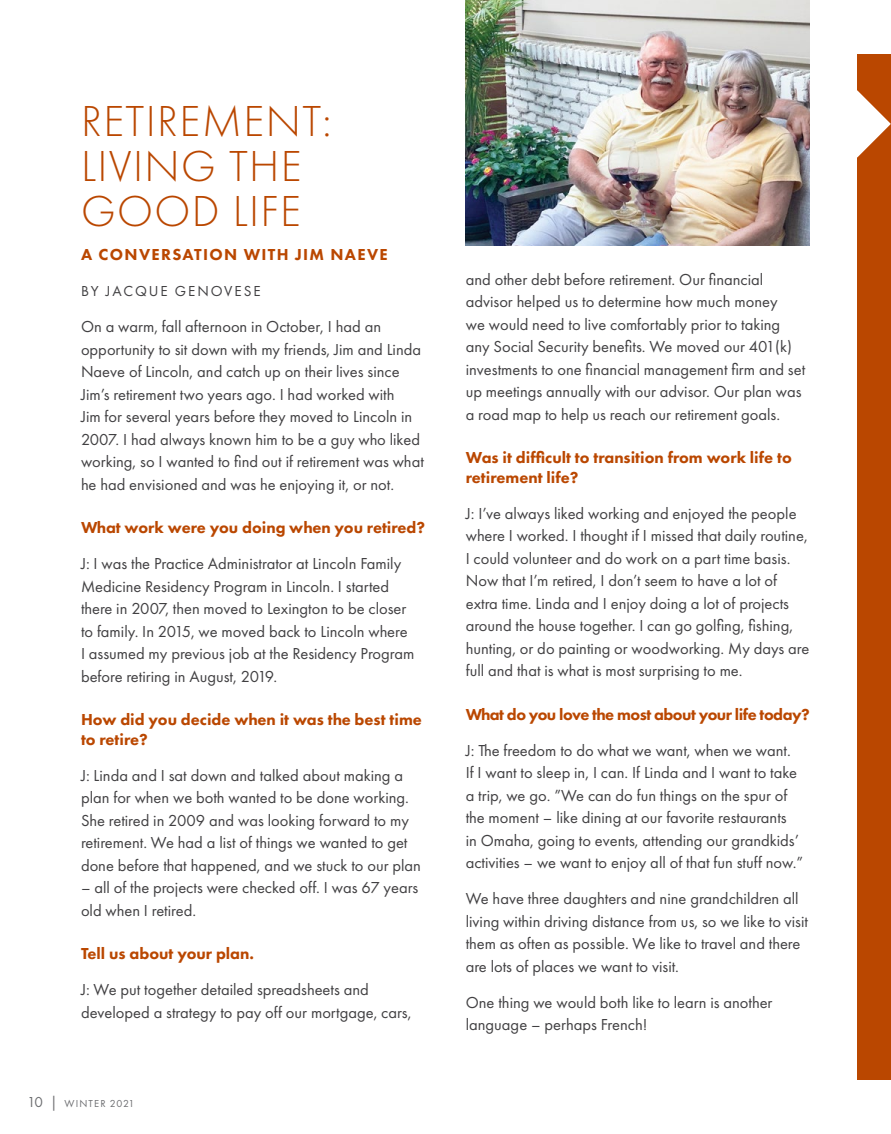
<style>
.page{position:relative;width:891px;height:1134px;background:#fff}
.page>*{position:absolute;margin:0;border:0;box-sizing:border-box;transform-origin:0 0}
.t1{font:300 45px/45px "Futura PT";letter-spacing:.03em;color:#ba4700}
.t2{font:16.5px/22.5px "Futura PT";color:#414042}
.t3{font:800 16.5px/19.5px "Futura PT";color:#ba4700}
.t4{font:800 16.5px "Futura PT";letter-spacing:-.03em;color:#ba4700}
.t5{font:800 16.5px "Futura PT";letter-spacing:.08em;color:#ba4700}
.t6{font:15px "Futura PT";letter-spacing:.13em;color:#414042}
.t7{font:10.5px "Futura PT";letter-spacing:.105em;color:#6d6e71}
.s1{font-size:15px}
.s2{font-style:inherit}
</style>
<div class="page">
<div style="left:857px;top:54px;width:34px;height:1026px;background:#ba4700"></div>
<svg style="left:857px;top:90px;width:34px;height:68px"></svg>
<img style="left:466px;top:0;width:344px;height:245px">
<h1 class="t1" style="left:81px;top:98px;width:252px">RETIREMENT:<br>LIVING THE<br>GOOD LIFE</h1>
<p class="t5" style="left:81px;top:244px;width:308px">A CONVERSATION WITH JIM NAEVE</p>
<p class="t6" style="left:81px;top:282px;width:181px">BY JACQUE GENOVESE</p>
<p class="t2" style="left:81px;top:315px;width:344px">On a warm, fall afternoon in October, I had an opportunity to sit down with my friends, Jim and Linda Naeve of Lincoln, and catch up on their lives since Jim’s retirement two years ago. I had worked with<br>Jim for several years before they moved to Lincoln in 2007. I had always known him to be a guy who liked working, so I wanted to find out if retirement was what he had envisioned and was he enjoying it, or not.</p>
<p class="t3" style="left:81px;top:518px;width:346px">What work were you doing when you retired?</p>
<p class="t2" style="left:81px;top:552px;width:335px">J: I was the Practice Administrator at Lincoln Family Medicine Residency Program in Lincoln. I started there in 2007, then moved to Lexington to be closer to family. In 2015, we moved back to Lincoln where I assumed my previous job at the Residency Program before retiring in August, 2019.</p>
<p class="t3" style="left:81px;top:710px;width:342px">How did you decide when it was the best time to retire?</p>
<p class="t2" style="left:81px;top:764px;width:342px">J: Linda and I sat down and talked about making a plan for when we both wanted to be done working.<br>She retired in 2009 and was looking forward to my retirement. We had a list of things we wanted to get done before that happened, and we stuck to our plan</p>
<p class="t2" style="left:81px;top:876px;width:339px">– all of the projects were checked off. I was 67 years old when I retired.</p>
<p class="t3" style="left:81px;top:944px;width:175px">Tell us about your plan.</p>
<p class="t2" style="left:81px;top:978px;width:332px">J: We put together detailed spreadsheets and developed a strategy to pay off our mortgage, cars,</p>
<p class="t7" style="left:27px;top:1097px;width:109px"><span class="s1">10 |</span> WINTER <span class="s2">2021</span></p>
<p class="t2" style="left:466px;top:268px;width:341px">and other debt before retirement. Our financial advisor helped us to determine how much money<br>we would need to live comfortably prior to taking any Social Security benefits. We moved our 401(k) investments to one financial management firm and set up meetings annually with our advisor. Our plan was a road map to help us reach our retirement goals.</p>
<p class="t3" style="left:466px;top:448px;width:328px">Was it difficult to transition from work life to retirement life?</p>
<p class="t2" style="left:466px;top:502px;width:345px">J: I’ve always liked working and enjoyed the people where I worked. I thought if I missed that daily routine, I could volunteer and do work on a part time basis.<br>Now that I’m retired, I don’t seem to have a lot of extra time. Linda and I enjoy doing a lot of projects around the house together. I can go golfing, fishing, hunting, or do painting or woodworking. My days are full and that is what is most surprising to me.</p>
<p class="t4" style="left:466px;top:704px;width:346px">What do you love the most about your life today?</p>
<p class="t2" style="left:466px;top:739px;width:339px">J: The freedom to do what we want, when we want.<br>If I want to sleep in, I can. If Linda and I want to take a trip, we go. ”We can do fun things on the spur of the moment – like dining at our favorite restaurants<br>in Omaha, going to events, attending our grandkids’ activities – we want to enjoy all of that fun stuff now.”</p>
<p class="t2" style="left:466px;top:888px;width:344px">We have three daughters and nine grandchildren all living within driving distance from us, so we like to visit them as often as possible. We like to travel and there are lots of places we want to visit.</p>
<p class="t2" style="left:466px;top:991px;width:308px">One thing we would both like to learn is another language – perhaps French!</p>
</div>
